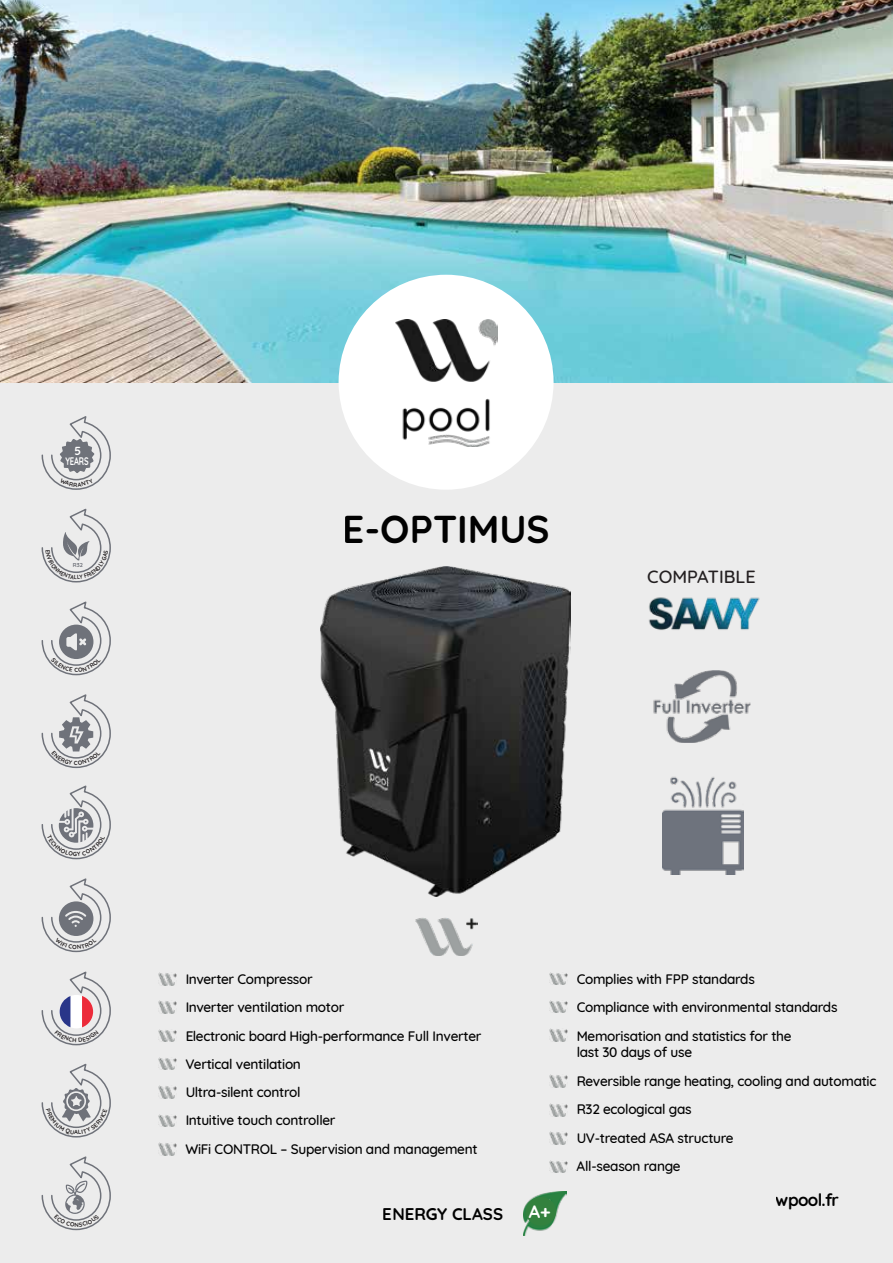
<style>
.page{position:relative;width:893px;height:1263px;background:#fff}
.page>*{position:absolute;margin:0;border:0;box-sizing:border-box;transform-origin:0 0}
.t1{font:700 38.7px "Quicksand";color:#010101}
.t2{font:500 18px "Quicksand";color:#231f20}
.t3{font:700 18px "Quicksand";color:#fff}
.t4{font:700 17.1px "Quicksand";letter-spacing:-.04em;color:#010101}
.t5{font:700 16.95px "Quicksand";color:#010101}
.t6{font:500 14.1px/28.3px "Quicksand";letter-spacing:-.02em;color:#010101}
.t7{font:700 11.7px "Quicksand";color:#fff}
.t8{font:700 10.95px "Quicksand";letter-spacing:-.02em;color:#fff;scale:.7 1}
.t9{font:700 5.7px "Quicksand";color:#6f727a}
</style>
<div class="page">
<div style="left:0;top:382px;width:893px;height:881px;background:#ececec"></div>
<img style="left:0;top:0;width:893px;height:382px">
<div style="left:339px;top:275px;width:215px;height:215px;background:#fff;border-radius:50%"></div>
<img style="left:396px;top:320px;width:101px;height:126px">
<img style="left:320px;top:567px;width:251px;height:329px">
<img style="left:653px;top:671px;width:98px;height:71px">
<img style="left:523px;top:1191px;width:44px;height:44px">
<div style="left:526px;top:1197px;width:30px;height:29px;background:#33813e;border-radius:50%"></div>
<img style="left:158px;top:973px;width:19px;height:12px">
<img style="left:158px;top:1001px;width:19px;height:12px">
<img style="left:158px;top:1029px;width:19px;height:13px">
<img style="left:158px;top:1057px;width:19px;height:13px">
<img style="left:158px;top:1086px;width:19px;height:12px">
<img style="left:158px;top:1114px;width:19px;height:13px">
<img style="left:158px;top:1142px;width:19px;height:13px">
<img style="left:549px;top:972px;width:19px;height:13px">
<img style="left:549px;top:1000px;width:19px;height:13px">
<img style="left:549px;top:1029px;width:19px;height:12px">
<img style="left:549px;top:1075px;width:19px;height:12px">
<img style="left:549px;top:1103px;width:19px;height:13px">
<img style="left:549px;top:1132px;width:19px;height:12px">
<img style="left:549px;top:1160px;width:19px;height:12px">
<img style="left:415px;top:918px;width:62px;height:37px">
<img style="left:649px;top:597px;width:111px;height:33px">
<img style="left:662px;top:776px;width:82px;height:98px">
<svg style="left:0;top:0;width:4px;height:3px"></svg>
<svg style="left:41px;top:601px;width:70px;height:75px"></svg>
<svg style="left:41px;top:416px;width:70px;height:74px"></svg>
<svg style="left:41px;top:694px;width:70px;height:75px"></svg>
<svg style="left:41px;top:785px;width:70px;height:75px"></svg>
<svg style="left:41px;top:878px;width:70px;height:75px"></svg>
<svg style="left:41px;top:508px;width:70px;height:75px"></svg>
<svg style="left:41px;top:971px;width:70px;height:75px"></svg>
<svg style="left:41px;top:1063px;width:70px;height:75px"></svg>
<svg style="left:41px;top:1156px;width:70px;height:75px"></svg>
<p class="t7" style="left:74px;top:441px;width:8px">5</p>
<p class="t8" style="left:66px;top:452px;width:34px">YEARS</p>
<p class="t9" style="left:73px;top:560px;width:11px">R32</p>
<h1 class="t1" style="left:343px;top:497px;width:208px">E-OPTIMUS</h1>
<p class="t2" style="left:647px;top:562px;width:110px">COMPATIBLE</p>
<p class="t6" style="left:185px;top:963px;width:129px">Inverter Compressor</p>
<p class="t6" style="left:577px;top:963px;width:180px">Complies with FPP standards</p>
<p class="t6" style="left:185px;top:992px;width:161px">Inverter ventilation motor</p>
<p class="t6" style="left:577px;top:992px;width:262px">Compliance with environmental standards</p>
<p class="t6" style="left:185px;top:1020px;width:298px">Electronic board High-performance Full Inverter</p>
<p class="t6" style="left:577px;top:1026px;width:216px;line-height:16.8px">Memorisation and statistics for the last 30 days of use</p>
<p class="t6" style="left:185px;top:1048px;width:117px">Vertical ventilation</p>
<p class="t6" style="left:577px;top:1065px;width:301px">Reversible range heating, cooling and automatic<br>R32 ecological gas<br>UV-treated ASA structure<br>All-season range</p>
<p class="t6" style="left:185px;top:1077px;width:294px">Ultra-silent control<br>Intuitive touch controller<br>WiFi CONTROL – Supervision and management</p>
<p class="t5" style="left:383px;top:1200px;width:122px">ENERGY CLASS</p>
<p class="t3" style="left:529px;top:1196px;width:23px">A+</p>
<p class="t4" style="left:776px;top:1186px;width:65px">wpool.fr</p>
</div>
